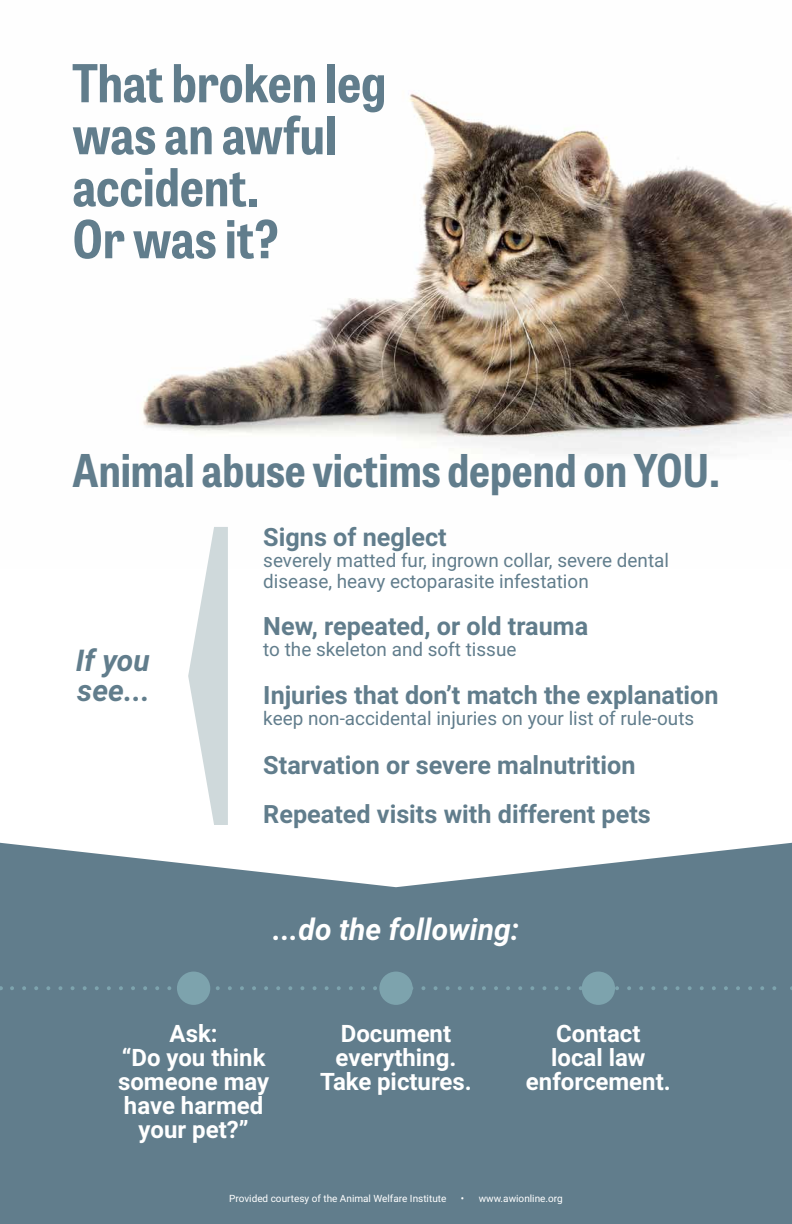
<style>
.page{position:relative;width:792px;height:1224px;background:#fff}
.page>*{position:absolute;margin:0;border:0;box-sizing:border-box;transform-origin:0 0}
.t1{font:700 semi-condensed 52px/52px "Tablet Gothic";color:#617d8c}
.t2{font:700 semi-condensed 45px "Tablet Gothic";color:#617d8c}
.t3{font:italic 700 30px "Roboto";color:#fff}
.t4{font:italic 700 30px/30px "Roboto";color:#617d8c}
.t5{font:700 25.2px/48.7px "Roboto";color:#617d8c}
.t6{font:700 24px/24px "Roboto";color:#fff;text-align:center}
.t7{font:18.9px/21px "Roboto";color:#617d8c}
.t8{font:10px "Roboto";color:#fff}
</style>
<div class="page">
<img style="left:142px;top:93px;width:650px;height:361px">
<div style="left:0;top:837px;width:792px;height:387px;background:#617d8c"></div>
<svg style="left:0;top:837px;width:792px;height:50px;fill:#fff"></svg>
<div style="left:177px;top:972px;width:33px;height:33px;background:#7da3ad;border-radius:50%"></div>
<svg style="left:12px;top:986px;width:780px;height:4px"></svg>
<div style="left:379px;top:972px;width:34px;height:33px;background:#7da3ad;border-radius:50%"></div>
<div style="left:582px;top:972px;width:33px;height:33px;background:#7da3ad;border-radius:50%"></div>
<svg style="left:188px;top:527px;width:40px;height:298px"></svg>
<h1 class="t1" style="left:73px;top:55px;width:315px">That broken leg was an awful accident.<br>Or was it?</h1>
<h2 class="t2" style="left:73px;top:438px;width:649px">Animal abuse victims depend on YOU.</h2>
<h3 class="t4" style="left:76px;top:645px;width:76px">If you see...</h3>
<h3 class="t5" style="left:263px;top:512px;width:185px">Signs of neglect</h3>
<p class="t7" style="left:263px;top:549px;width:407px">severely matted fur, ingrown collar, severe dental disease, heavy ectoparasite infestation</p>
<h3 class="t5" style="left:263px;top:601px;width:326px">New, repeated, or old trauma</h3>
<p class="t7" style="left:263px;top:638px;width:255px">to the skeleton and soft tissue</p>
<h3 class="t5" style="left:263px;top:670px;width:457px">Injuries that don’t match the explanation</h3>
<p class="t7" style="left:263px;top:707px;width:432px">keep non-accidental injuries on your list of rule-outs</p>
<h3 class="t5" style="left:263px;top:740px;width:389px">Starvation or severe malnutrition<br>Repeated visits with different pets</h3>
<h3 class="t3" style="left:273px;top:909px;width:248px">...do the following:</h3>
<p class="t6" style="left:118px;top:1020px;width:153px">Ask:<br>“Do you think someone may have harmed your pet?”</p>
<p class="t6" style="left:320px;top:1020px;width:153px">Document everything.<br>Take pictures.</p>
<p class="t6" style="left:526px;top:1020px;width:146px">Contact<br>local law enforcement.</p>
<p class="t8" style="left:229px;top:1191px;width:219px">Provided courtesy of the Animal Welfare Institute</p>
<p class="t8" style="left:461px;top:1191px;width:103px">• www.awionline.org</p>
</div>
